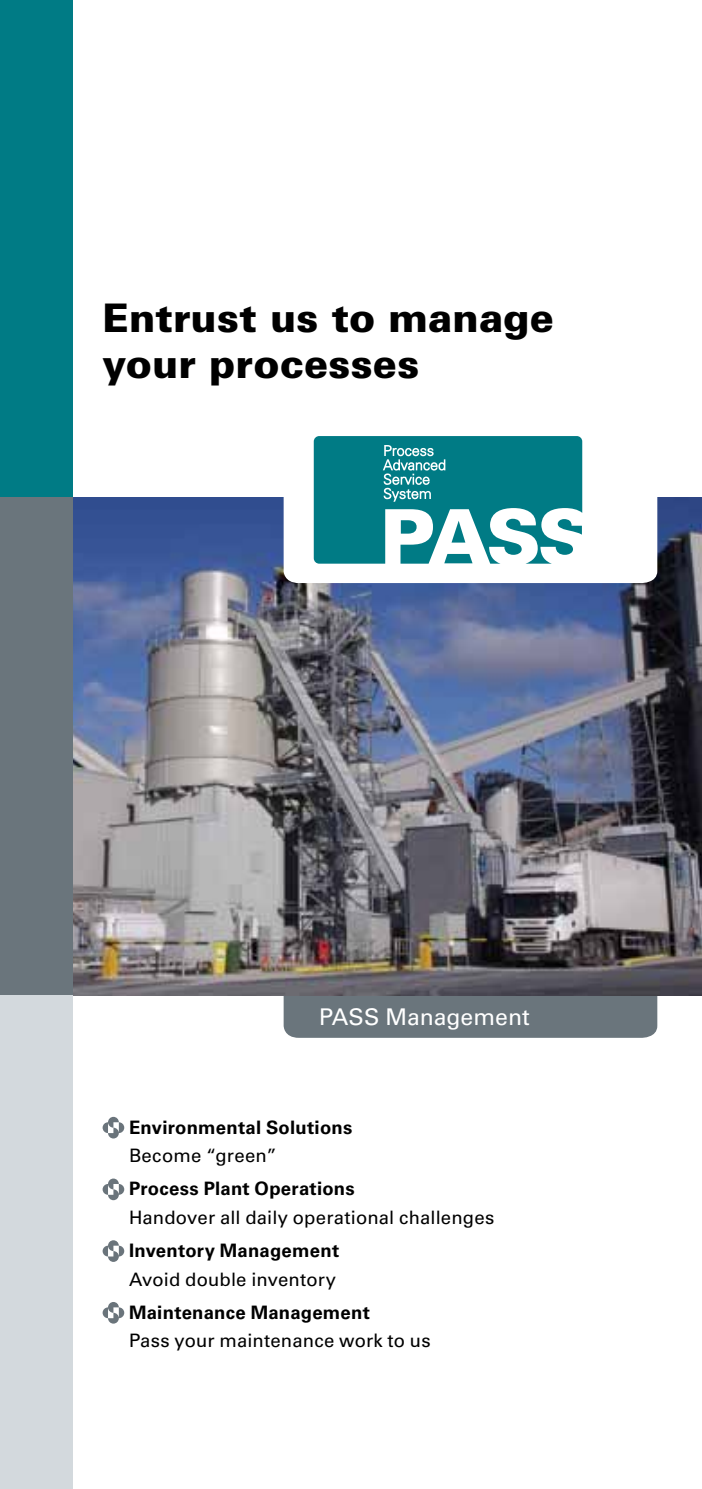
<style>
.page{position:relative;width:702px;height:1489px;background:#fff}
.page>*{position:absolute;margin:0;border:0;box-sizing:border-box;transform-origin:0 0}
.t1{font:900 39.5px/45.5px "Univers";letter-spacing:.005em;color:#000}
.t2{font:23px "Univers";color:#fff}
.t3{font:18.5px "Univers";letter-spacing:.01em;color:#000}
.t4{font:700 18.5px "Univers";letter-spacing:.015em;color:#000}
</style>
<div class="page">
<div style="left:283px;top:995px;width:374px;height:42px;background:#6a757c"></div>
<img style="left:73px;top:497px;width:629px;height:498px">
<div style="left:0;top:0;width:73px;height:497px;background:#007b85"></div>
<div style="left:0;top:497px;width:73px;height:498px;background:#6a757c"></div>
<div style="left:0;top:995px;width:73px;height:493px;background:#d3d9dd"></div>
<svg style="left:283px;top:448px;width:374px;height:135px"></svg>
<svg style="left:314px;top:436px;width:268px;height:127px"></svg>
<svg style="left:103px;top:1116px;width:21px;height:22px"></svg>
<svg style="left:103px;top:1178px;width:21px;height:22px"></svg>
<svg style="left:103px;top:1240px;width:21px;height:21px"></svg>
<svg style="left:103px;top:1302px;width:21px;height:21px"></svg>
<h1 class="t1" style="left:103px;top:295px;width:453px">Entrust us to manage your processes</h1>
<p class="t2" style="left:319px;top:1003px;width:212px">PASS Management</p>
<p class="t4" style="left:129px;top:1116px;width:225px">Environmental Solutions</p>
<p class="t3" style="left:129px;top:1144px;width:149px">Become “green”</p>
<p class="t4" style="left:129px;top:1177px;width:227px">Process Plant Operations</p>
<p class="t3" style="left:129px;top:1206px;width:367px">Handover all daily operational challenges</p>
<p class="t4" style="left:129px;top:1239px;width:212px">Inventory Management</p>
<p class="t3" style="left:129px;top:1267px;width:208px">Avoid double inventory</p>
<p class="t4" style="left:129px;top:1301px;width:242px">Maintenance Management</p>
<p class="t3" style="left:129px;top:1329px;width:303px">Pass your maintenance work to us</p>
</div>
